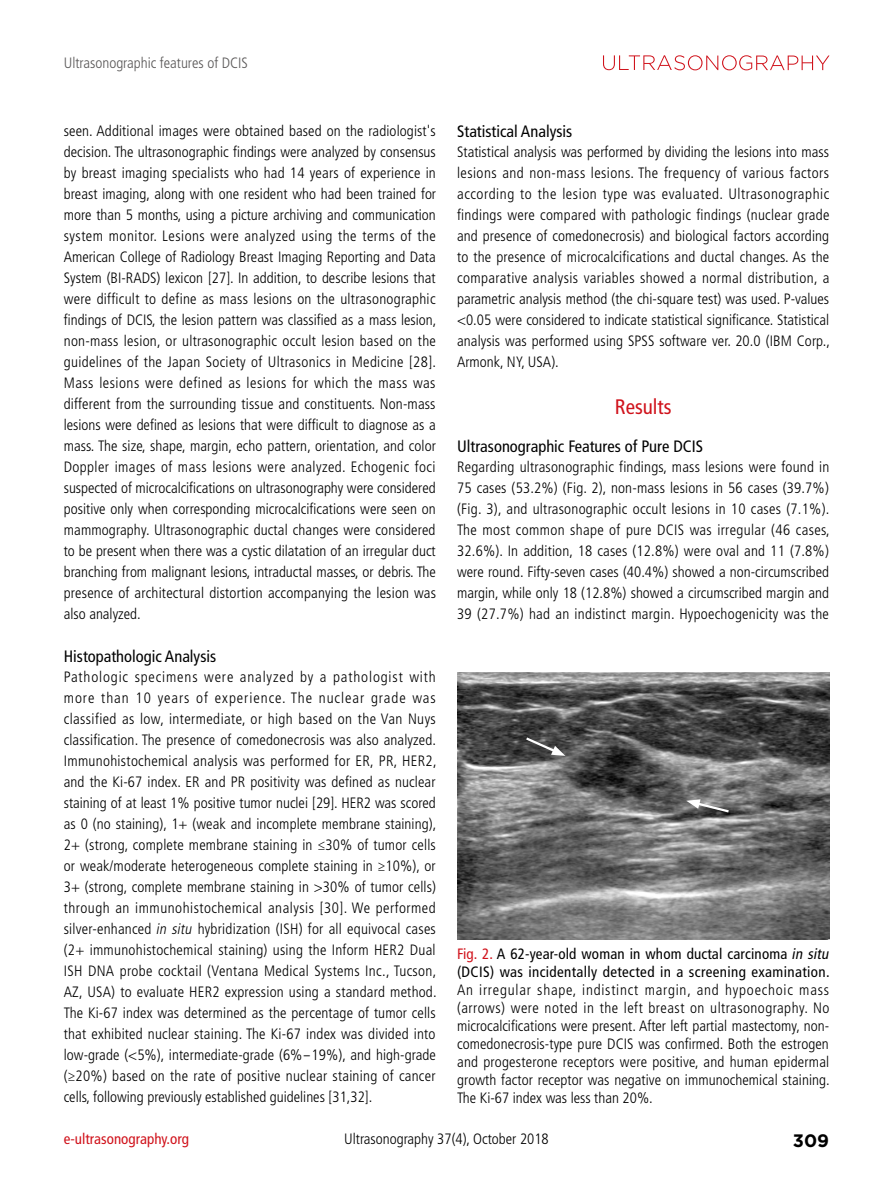
<style>
.page{position:relative;width:893px;height:1191px;background:#fff}
.page>*{position:absolute;margin:0;border:0;box-sizing:border-box;transform-origin:0 0}
.t1{font:condensed 21px "Frutiger LT Std";color:#d0121b}
.t2{font:700 18px "Gotham";color:#000}
.t3{font:condensed 16.5px "Frutiger LT Std";color:#000}
.t4{font:300 condensed 15px/21px "Frutiger LT Std";letter-spacing:.005em;color:#000;text-align:justify}
.t5{font:condensed 15px/18px "Frutiger LT Std";letter-spacing:.025em;color:#000}
.t6{font:300 condensed 15px "Frutiger LT Std";color:#595757}
.t7{font:condensed 15px "Frutiger LT Std";color:#d0121b}
.s1{font-style:italic}
.s2{color:#d0121b}
</style>
<div class="page">
<svg style="left:603px;top:55px;width:226px;height:15px"></svg>
<img style="left:457px;top:672px;width:372px;height:267px">
<svg style="left:524px;top:735px;width:41px;height:21px"></svg>
<svg style="left:686px;top:799px;width:45px;height:15px"></svg>
<p class="t6" style="left:64px;top:54px;width:186px">Ultrasonographic features of DCIS</p>
<p class="t4" style="left:64px;top:120px;width:374px">seen. Additional images were obtained based on the radiologist's decision. The ultrasonographic findings were analyzed by consensus by breast imaging specialists who had 14 years of experience in breast imaging, along with one resident who had been trained for more than 5 months, using a picture archiving and communication system monitor. Lesions were analyzed using the terms of the American College of Radiology Breast Imaging Reporting and Data System (BI-RADS) lexicon [27]. In addition, to describe lesions that were difficult to define as mass lesions on the ultrasonographic findings of DCIS, the lesion pattern was classified as a mass lesion, non-mass lesion, or ultrasonographic occult lesion based on the guidelines of the Japan Society of Ultrasonics in Medicine [28].<br>Mass lesions were defined as lesions for which the mass was different from the surrounding tissue and constituents. Non-mass lesions were defined as lesions that were difficult to diagnose as a mass. The size, shape, margin, echo pattern, orientation, and color Doppler images of mass lesions were analyzed. Echogenic foci suspected of microcalcifications on ultrasonography were considered positive only when corresponding microcalcifications were seen on mammography. Ultrasonographic ductal changes were considered to be present when there was a cystic dilatation of an irregular duct branching from malignant lesions, intraductal masses, or debris. The presence of architectural distortion accompanying the lesion was also analyzed.</p>
<p class="t3" style="left:64px;top:647px;width:154px">Histopathologic Analysis</p>
<p class="t4" style="left:64px;top:666px;width:374px">Pathologic specimens were analyzed by a pathologist with more than 10 years of experience. The nuclear grade was classified as low, intermediate, or high based on the Van Nuys classification. The presence of comedonecrosis was also analyzed.<br>Immunohistochemical analysis was performed for ER, PR, HER2, and the Ki-67 index. ER and PR positivity was defined as nuclear staining of at least 1% positive tumor nuclei [29]. HER2 was scored as 0 (no staining), 1+ (weak and incomplete membrane staining), 2+ (strong, complete membrane staining in ≤30% of tumor cells or weak/moderate heterogeneous complete staining in ≥10%), or 3+ (strong, complete membrane staining in &gt;30% of tumor cells) through an immunohistochemical analysis [30]. We performed silver-enhanced <span class="s1">in situ</span> hybridization (ISH) for all equivocal cases (2+ immunohistochemical staining) using the Inform HER2 Dual ISH DNA probe cocktail (Ventana Medical Systems Inc., Tucson, AZ, USA) to evaluate HER2 expression using a standard method.<br>The Ki-67 index was determined as the percentage of tumor cells that exhibited nuclear staining. The Ki-67 index was divided into low-grade (&lt;5%), intermediate-grade (6%-19%), and high-grade (≥20%) based on the rate of positive nuclear staining of cancer cells, following previously established guidelines [31,32].</p>
<p class="t3" style="left:457px;top:122px;width:117px">Statistical Analysis</p>
<p class="t4" style="left:457px;top:141px;width:374px">Statistical analysis was performed by dividing the lesions into mass lesions and non-mass lesions. The frequency of various factors according to the lesion type was evaluated. Ultrasonographic findings were compared with pathologic findings (nuclear grade and presence of comedonecrosis) and biological factors according to the presence of microcalcifications and ductal changes. As the comparative analysis variables showed a normal distribution, a parametric analysis method (the chi-square test) was used. P-values &lt;0.05 were considered to indicate statistical significance. Statistical analysis was performed using SPSS software ver. 20.0 (IBM Corp., Armonk, NY, USA).</p>
<h1 class="t1" style="left:615px;top:394px;width:58px">Results</h1>
<p class="t3" style="left:457px;top:437px;width:247px">Ultrasonographic Features of Pure DCIS</p>
<p class="t4" style="left:457px;top:456px;width:374px">Regarding ultrasonographic findings, mass lesions were found in 75 cases (53.2%) (Fig. 2), non-mass lesions in 56 cases (39.7%) (Fig. 3), and ultrasonographic occult lesions in 10 cases (7.1%).<br>The most common shape of pure DCIS was irregular (46 cases, 32.6%). In addition, 18 cases (12.8%) were oval and 11 (7.8%) were round. Fifty-seven cases (40.4%) showed a non-circumscribed margin, while only 18 (12.8%) showed a circumscribed margin and 39 (27.7%) had an indistinct margin. Hypoechogenicity was the</p>
<p class="t5" style="left:457px;top:945px;width:376px"><span class="s2">Fig. 2.</span> A 62-year-old woman in whom ductal carcinoma <span class="s1">in situ </span>(DCIS) was incidentally detected in a screening examination.</p>
<p class="t4" style="left:457px;top:981px;width:374px;line-height:18px">An irregular shape, indistinct margin, and hypoechoic mass (arrows) were noted in the left breast on ultrasonography. No microcalcifications were present. After left partial mastectomy, non&shy;comedonecrosis-type pure DCIS was confirmed. Both the estrogen and progesterone receptors were positive, and human epidermal growth factor receptor was negative on immunochemical staining.<br>The Ki-67 index was less than 20%.</p>
<p class="t7" style="left:64px;top:1130px;width:127px">e-ultrasonography.org</p>
<p class="t4" style="left:344px;top:1128px;width:206px">Ultrasonography 37(4), October 2018</p>
<p class="t2" style="left:793px;top:1130px;width:38px">309</p>
</div>
